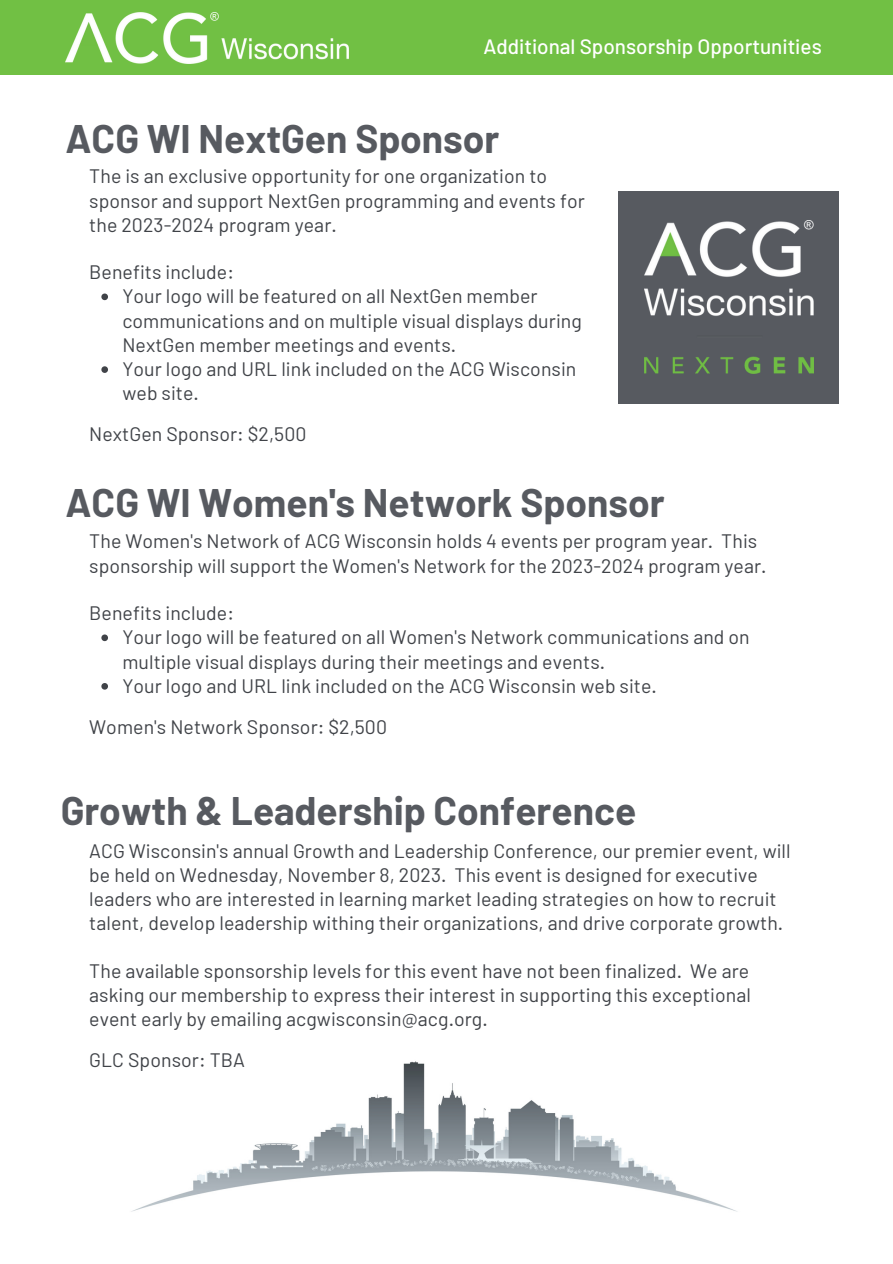
<style>
.page{position:relative;width:893px;height:1264px;background:#fff}
.page>*{position:absolute;margin:0;border:0;box-sizing:border-box;transform-origin:0 0}
.t1{font:700 39px "Barlow";color:#575a60}
.t2{font:500 20.7px "Barlow";color:#fff}
.t3{font:19.5px/24.3px "Barlow";letter-spacing:.005em;color:#404348}
</style>
<div class="page">
<div style="left:0;top:0;width:892px;height:74px;background:#71c044"></div>
<img style="left:65px;top:13px;width:284px;height:50px">
<div style="left:618px;top:192px;width:221px;height:211px;background:#575a60"></div>
<img style="left:645px;top:221px;width:168px;height:153px">
<img style="left:131px;top:1061px;width:607px;height:151px">
<svg style="left:101px;top:634px;width:7px;height:7px"></svg>
<svg style="left:101px;top:683px;width:7px;height:6px"></svg>
<svg style="left:101px;top:293px;width:7px;height:7px"></svg>
<svg style="left:101px;top:366px;width:7px;height:7px"></svg>
<p class="t2" style="left:483px;top:33px;width:340px">Additional Sponsorship Opportunities</p>
<p class="t1" style="left:65px;top:114px;width:435px">ACG WI NextGen Sponsor</p>
<p class="t3" style="left:89px;top:163px;width:497px">The is an exclusive opportunity for one organization to sponsor and support NextGen programming and events for the 2023-2024 program year.</p>
<p class="t3" style="left:89px;top:259px;width:146px">Benefits include:</p>
<p class="t3" style="left:122px;top:283px;width:461px">Your logo will be featured on all NextGen member communications and on multiple visual displays during<br>NextGen member meetings and events.</p>
<p class="t3" style="left:122px;top:356px;width:455px">Your logo and URL link included on the ACG Wisconsin web site.</p>
<p class="t3" style="left:89px;top:421px;width:219px">NextGen Sponsor: $2,500</p>
<p class="t1" style="left:65px;top:477px;width:600px">ACG WI Women's Network Sponsor</p>
<p class="t3" style="left:89px;top:528px;width:678px">The Women's Network of ACG Wisconsin holds 4 events per program year. This sponsorship will support the Women's Network for the 2023-2024 program year.</p>
<p class="t3" style="left:89px;top:600px;width:146px">Benefits include:</p>
<p class="t3" style="left:122px;top:624px;width:628px">Your logo will be featured on all Women's Network communications and on multiple visual displays during their meetings and events.</p>
<p class="t3" style="left:122px;top:673px;width:536px">Your logo and URL link included on the ACG Wisconsin web site.</p>
<p class="t3" style="left:89px;top:713px;width:299px">Women's Network Sponsor: $2,500</p>
<p class="t1" style="left:61px;top:785px;width:577px">Growth &amp; Leadership Conference</p>
<p class="t3" style="left:89px;top:837px;width:703px">ACG Wisconsin's annual Growth and Leadership Conference, our premier event, will be held on Wednesday, November 8, 2023. This event is designed for executive leaders who are interested in learning market leading strategies on how to recruit talent, develop leadership withing their organizations, and drive corporate growth.</p>
<p class="t3" style="left:89px;top:957px;width:663px;text-align:justify">The available sponsorship levels for this event have not been finalized. We are asking our membership to express their interest in supporting this exceptional event early by emailing acgwisconsin@acg.org.</p>
<p class="t3" style="left:89px;top:1047px;width:157px">GLC Sponsor: TBA</p>
</div>
